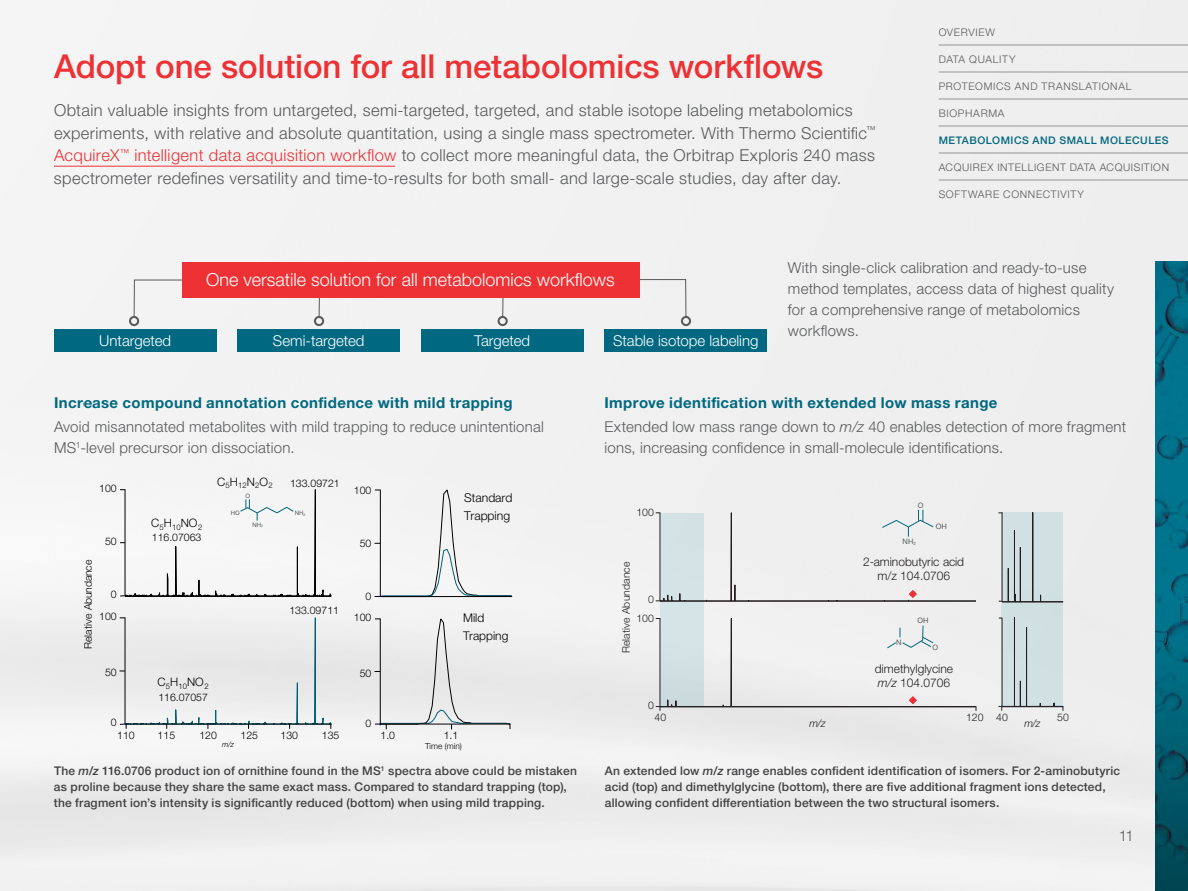
<style>
.page{position:relative;width:1188px;height:891px;background:#f1f1f1}
.page>*{position:absolute;margin:0;border:0;box-sizing:border-box;transform-origin:0 0}
.t1{font:500 33px "Helvetica Neue LTW1 G";color:#ee3134}
.t2{font:300 18px "Helvetica Neue LTW1 G";color:#fff}
.t3{font:300 16.5px/22.5px "Helvetica Neue LTW1 G";letter-spacing:.02em;color:#58595b}
.t4{font:300 15px/21px "Helvetica Neue LTW1 G";letter-spacing:.015em;color:#58595b}
.t5{font:700 15px "Helvetica Neue LTW1 G";letter-spacing:.025em;color:#006880}
.t6{font:300 15px "Helvetica Neue LTW1 G";color:#fff}
.t7{font:300 12.15px/18px "Helvetica Neue LTW1 G";color:#000}
.t8{font:500 12px/15.8px "Helvetica Neue LTW1 G";letter-spacing:.015em;color:#414042}
.t9{font:300 12px/14.4px "Helvetica Neue LTW1 G";color:#231f20}
.t10{font:300 12px/17.7px "Helvetica Neue LTW1 G";color:#000}
.t11{font:300 11.55px "Helvetica Neue LTW1 G";color:#000}
.t12{font:300 10.5px "Helvetica Neue LTW1 G";letter-spacing:.065em;color:#58595b}
.t13{font:300 10.5px "Helvetica Neue LTW1 G";color:#000}
.t14{font:300 10.5px "Helvetica Neue LTW1 G";letter-spacing:.01em;color:#231f20}
.t15{font:500 10.5px "Helvetica Neue LTW1 G";letter-spacing:.05em;color:#006880}
.t16{font:italic 300 10.5px "Helvetica Neue LTW1 G";color:#231f20}
.t17{font:300 8.4px "Helvetica Neue LTW1 G";color:#000}
.t18{font:300 7.8px "Helvetica Neue LTW1 G";color:#000}
.t19{font:7.5px "Helvetica Neue LTW1 G";color:#58595b}
.t20{font:italic 300 7.5px "Helvetica Neue LTW1 G";color:#000}
.t21{font:6px "Helvetica Neue LTW1 G";color:#58595b}
.s1{color:#ee3134}
.s2{font-weight:700;color:#006880}
.s3{font-style:italic}
</style>
<div class="page">
<div style="left:54px;top:329px;width:162px;height:23px;background:#006880"></div>
<div style="left:237px;top:329px;width:163px;height:23px;background:#006880"></div>
<div style="left:421px;top:329px;width:163px;height:23px;background:#006880"></div>
<div style="left:604px;top:329px;width:163px;height:23px;background:#006880"></div>
<div style="left:133px;top:279px;width:132px;height:39px;background:#f3f3f3"></div>
<div style="left:129px;top:316px;width:10px;height:10px;border:2px solid #58595b;border-radius:50%"></div>
<svg style="left:319px;top:298px;width:1px;height:18px"></svg>
<div style="left:314px;top:316px;width:10px;height:10px;border:2px solid #58595b;border-radius:50%"></div>
<svg style="left:502px;top:298px;width:1px;height:18px"></svg>
<div style="left:498px;top:316px;width:10px;height:10px;border:2px solid #58595b;border-radius:50%"></div>
<div style="left:555px;top:279px;width:104px;height:39px;background:#f1f1f1"></div>
<div style="left:182px;top:262px;width:457px;height:36px;background:#ee3134"></div>
<img style="left:1156px;top:262px;width:32px;height:629px">
<hr style="left:54px;top:166px;width:341px;height:1px;background:#ee3134">
<svg style="left:375px;top:617px;width:136px;height:112px"></svg>
<svg style="left:124px;top:456px;width:208px;height:298px"></svg>
<hr style="left:125px;top:724px;width:206px;height:1px;background:#000">
<svg style="left:120px;top:724px;width:7px;height:5px"></svg>
<svg style="left:240px;top:499px;width:54px;height:22px"></svg>
<div style="left:375px;top:488px;width:138px;height:110px;background:#f3f3f3"></div>
<hr style="left:380px;top:619px;width:1px;height:105px;background:#000">
<hr style="left:660px;top:707px;width:316px;height:1px;background:#231f20">
<svg style="left:656px;top:706px;width:5px;height:5px"></svg>
<div style="left:659px;top:105px;width:318px;height:106px;background:#f0f0f0"></div>
<svg style="left:659px;top:211px;width:318px;height:496px"></svg>
<div style="left:1002px;top:513px;width:61px;height:193px;background:#d0dfe2"></div>
<hr style="left:1002px;top:602px;width:61px;height:1px;background:#231f20">
<svg style="left:998px;top:617px;width:66px;height:94px"></svg>
<svg style="left:998px;top:512px;width:66px;height:90px"></svg>
<svg style="left:908px;top:589px;width:10px;height:10px"></svg>
<svg style="left:908px;top:695px;width:10px;height:10px"></svg>
<svg style="left:881px;top:510px;width:53px;height:27px"></svg>
<svg style="left:886px;top:625px;width:48px;height:24px"></svg>
<hr style="left:939px;top:45px;width:249px;height:1px;background:#939598">
<hr style="left:939px;top:72px;width:249px;height:1px;background:#939598">
<hr style="left:939px;top:99px;width:249px;height:1px;background:#939598">
<hr style="left:939px;top:126px;width:249px;height:1px;background:#939598">
<hr style="left:939px;top:153px;width:249px;height:1px;background:#939598">
<hr style="left:939px;top:180px;width:249px;height:1px;background:#939598">
<h1 class="t1" style="left:54px;top:46px;width:771px">Adopt one solution for all metabolomics workflows</h1>
<p class="t3" style="left:54px;top:99px;width:823px">Obtain valuable insights from untargeted, semi-targeted, targeted, and stable isotope labeling metabolomics experiments, with relative and absolute quantitation, using a single mass spectrometer. With Thermo Scientific<sup>™ </sup><span class="s1">AcquireX</span><sup>™</sup> <span class="s1">intelligent data acquisition workflow</span> to collect more meaningful data, the Orbitrap Exploris 240 mass spectrometer redefines versatility and time-to-results for both small- and large-scale studies, day after day.</p>
<p class="t12" style="left:939px;top:26px;width:58px">OVERVIEW</p>
<p class="t12" style="left:939px;top:53px;width:78px">DATA QUALITY</p>
<p class="t12" style="left:939px;top:80px;width:194px">PROTEOMICS AND TRANSLATIONAL</p>
<p class="t12" style="left:939px;top:107px;width:67px">BIOPHARMA</p>
<p class="t15" style="left:939px;top:134px;width:232px">METABOLOMICS AND SMALL MOLECULES</p>
<p class="t12" style="left:939px;top:161px;width:232px">ACQUIREX INTELLIGENT DATA ACQUISITION</p>
<p class="t12" style="left:939px;top:188px;width:147px">SOFTWARE CONNECTIVITY</p>
<h2 class="t2" style="left:206px;top:269px;width:410px">One versatile solution for all metabolomics workflows</h2>
<p class="t6" style="left:99px;top:332px;width:73px">Untargeted</p>
<p class="t6" style="left:273px;top:332px;width:93px">Semi-targeted</p>
<p class="t6" style="left:474px;top:332px;width:57px">Targeted</p>
<p class="t6" style="left:613px;top:332px;width:147px">Stable isotope labeling</p>
<p class="t4" style="left:788px;top:257px;width:328px">With single-click calibration and ready-to-use method templates, access data of highest quality for a comprehensive range of metabolomics workflows.</p>
<p class="t5" style="left:54px;top:394px;width:460px">Increase compound annotation confidence with mild trapping</p>
<p class="t4" style="left:54px;top:416px;width:491px">Avoid misannotated metabolites with mild trapping to reduce unintentional<br>MS<sup>1</sup>-level precursor ion dissociation.</p>
<p class="t13" style="left:82px;top:649px;width:91px;rotate:-90deg">Relative Abundance</p>
<p class="t13" style="left:99px;top:482px;width:19px">100</p>
<p class="t13" style="left:105px;top:535px;width:13px">50</p>
<p class="t13" style="left:111px;top:588px;width:7px">0</p>
<p class="t13" style="left:99px;top:610px;width:19px">100</p>
<p class="t13" style="left:105px;top:666px;width:13px">50</p>
<p class="t13" style="left:111px;top:716px;width:7px">0</p>
<p class="t11" style="left:151px;top:516px;width:53px">C<sub>5</sub>H<sub>10</sub>NO<sub>2</sub></p>
<p class="t13" style="left:152px;top:531px;width:51px">116.07063</p>
<p class="t18" style="left:217px;top:481px;width:57px"><sup>C</sup>5<sup>H</sup>12<sup>N</sup>2<sup>O</sup>2</p>
<p class="t21" style="left:245px;top:492px;width:6px">O</p>
<p class="t21" style="left:231px;top:509px;width:10px">HO</p>
<p class="t21" style="left:253px;top:521px;width:12px">NH<sub>2</sub></p>
<p class="t13" style="left:290px;top:477px;width:51px">133.09721</p>
<p class="t21" style="left:295px;top:509px;width:12px">NH<sub>2</sub></p>
<p class="t11" style="left:157px;top:675px;width:53px">C<sub>5</sub>H<sub>10</sub>NO<sub>2</sub></p>
<p class="t13" style="left:158px;top:691px;width:51px">116.07057</p>
<p class="t13" style="left:289px;top:604px;width:51px">133.09711</p>
<p class="t13" style="left:117px;top:729px;width:19px">110</p>
<p class="t13" style="left:158px;top:729px;width:19px">115</p>
<p class="t13" style="left:199px;top:729px;width:19px">120</p>
<p class="t13" style="left:241px;top:729px;width:19px">125</p>
<p class="t13" style="left:281px;top:729px;width:19px">130</p>
<p class="t13" style="left:322px;top:729px;width:19px">135</p>
<p class="t20" style="left:222px;top:740px;width:13px">m/z</p>
<p class="t13" style="left:354px;top:483px;width:19px">100</p>
<p class="t13" style="left:360px;top:537px;width:13px">50</p>
<p class="t13" style="left:366px;top:590px;width:7px">0</p>
<p class="t13" style="left:354px;top:611px;width:19px">100</p>
<p class="t13" style="left:360px;top:667px;width:13px">50</p>
<p class="t13" style="left:366px;top:717px;width:7px">0</p>
<p class="t13" style="left:380px;top:729px;width:16px">1.0</p>
<p class="t7" style="left:464px;top:489px;width:50px">Standard<br>Trapping</p>
<p class="t10" style="left:463px;top:609px;width:47px">Mild<br>Trapping</p>
<p class="t13" style="left:444px;top:729px;width:16px">1.1</p>
<p class="t17" style="left:425px;top:741px;width:38px">Time (min)</p>
<p class="t4" style="left:604px;top:391px;width:523px;line-height:24px"><span class="s2">Improve identification with extended low mass range<br></span>Extended low mass range down to <span class="s3">m/z</span> 40 enables detection of more fragment</p>
<p class="t4" style="left:604px;top:437px;width:400px">ions, increasing confidence in small-molecule identifications.</p>
<p class="t14" style="left:636px;top:505px;width:19px">100</p>
<p class="t14" style="left:620px;top:653px;width:93px;rotate:-90deg">Relative Abundance</p>
<p class="t14" style="left:648px;top:593px;width:7px">0</p>
<p class="t14" style="left:636px;top:612px;width:19px">100</p>
<p class="t14" style="left:648px;top:699px;width:7px">0</p>
<p class="t19" style="left:918px;top:501px;width:7px">O</p>
<p class="t19" style="left:903px;top:537px;width:15px">NH<sub>2</sub></p>
<p class="t19" style="left:936px;top:522px;width:13px">OH</p>
<p class="t9" style="left:863px;top:554px;width:102px;text-align:center">2-aminobutyric acid m/z 104.0706</p>
<p class="t19" style="left:896px;top:637px;width:7px">N</p>
<p class="t19" style="left:917px;top:616px;width:13px">OH</p>
<p class="t19" style="left:933px;top:643px;width:7px">O</p>
<p class="t9" style="left:875px;top:661px;width:80px">dimethylglycine <span class="s3">m/z</span> 104.0706</p>
<p class="t14" style="left:654px;top:710px;width:13px">40</p>
<p class="t14" style="left:966px;top:710px;width:43px">120 40</p>
<p class="t14" style="left:1057px;top:710px;width:13px">50</p>
<p class="t16" style="left:810px;top:717px;width:18px">m/z</p>
<p class="t16" style="left:1024px;top:717px;width:18px">m/z</p>
<p class="t8" style="left:54px;top:763px;width:524px">The <span class="s3">m/z</span> 116.0706 product ion of ornithine found in the MS<sup>1</sup> spectra above could be mistaken as proline because they share the same exact mass. Compared to standard trapping (top), the fragment ion’s intensity is significantly reduced (bottom) when using mild trapping.</p>
<p class="t8" style="left:605px;top:763px;width:517px">An extended low <span class="s3">m/z</span> range enables confident identification of isomers. For 2-aminobutyric acid (top) and dimethylglycine (bottom), there are five additional fragment ions detected, allowing confident differentiation between the two structural isomers.</p>
<p class="t4" style="left:1119px;top:825px;width:17px">11</p>
</div>
